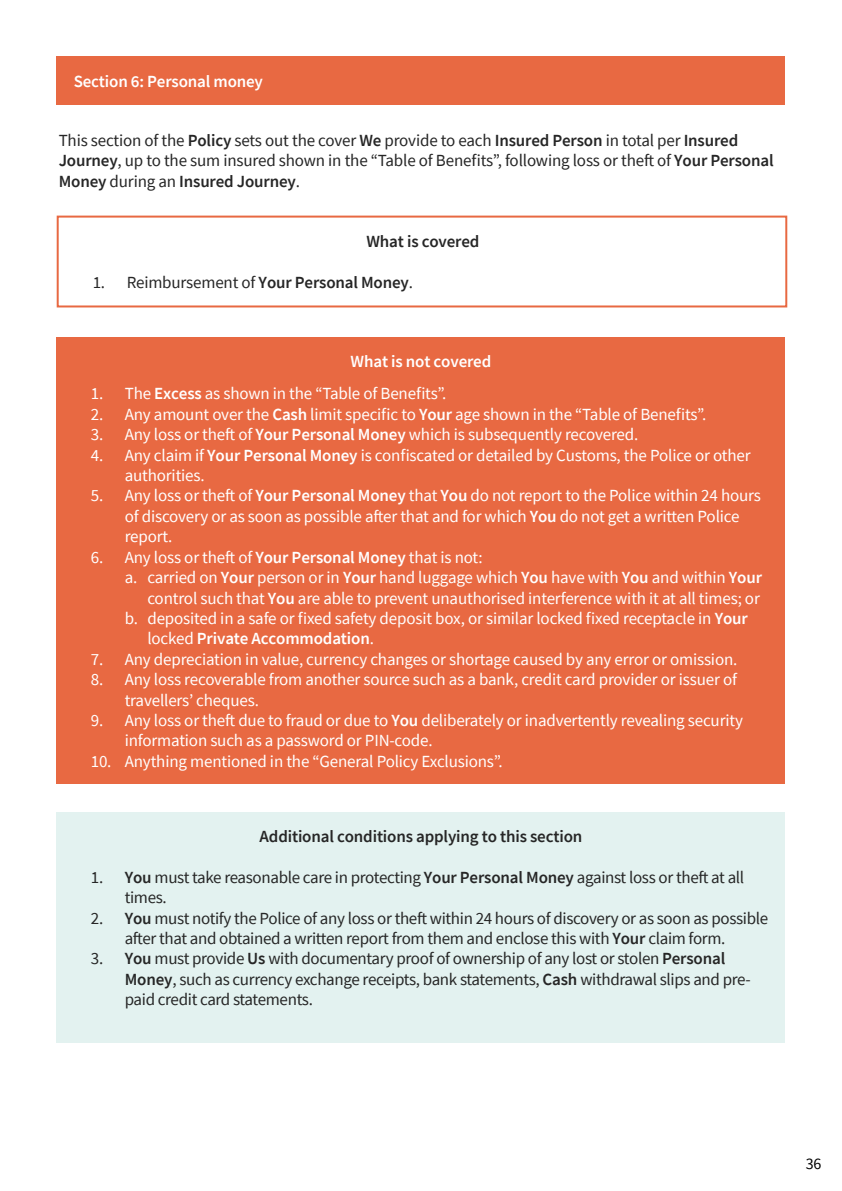
<style>
.page{position:relative;width:842px;height:1191px;background:#fff}
.page>*{position:absolute;margin:0;border:0;box-sizing:border-box;transform-origin:0 0}
.t1{font:17px/20.4px "Source Sans Pro";letter-spacing:-.01em;color:#fff}
.t2{font:17px/20.4px "Source Sans Pro";letter-spacing:-.02em;color:#262626}
.t3{font:600 17px "Source Sans Pro";letter-spacing:-.01em;color:#fff}
.t4{font:600 17px "Source Sans Pro";letter-spacing:-.01em;color:#262626}
.t5{font:16px "Source Sans Pro";color:#000}
.s1{font-weight:600}
.s2{font-weight:400}
</style>
<div class="page">
<div style="left:57px;top:57px;width:728px;height:48px;background:#e86942"></div>
<div style="left:57px;top:216px;width:730px;height:91px;border:2px solid #e86942"></div>
<div style="left:57px;top:337px;width:728px;height:447px;background:#e86942"></div>
<div style="left:57px;top:812px;width:728px;height:231px;background:#e3f2f0"></div>
<p class="t3" style="left:74px;top:70px;width:191px">Section 6: Personal money</p>
<p class="t2" style="left:59px;top:130px;width:716px">This section of the <span class="s1">Policy</span> sets out the cover <span class="s1">We</span> provide to each <span class="s1">Insured Person</span> in total per <span class="s1">Insured<br>Journey</span>, up to the sum insured shown in the “Table of Benefits”, following loss or theft of <span class="s1">Your Personal<br>Money</span> during an <span class="s1">Insured Journey</span>.</p>
<p class="t4" style="left:366px;top:230px;width:114px">What is covered</p>
<p class="t2" style="left:93px;top:272px;width:322px">1. Reimbursement of <span class="s1">Your Personal Money</span>.</p>
<p class="t3" style="left:351px;top:350px;width:142px">What is not covered</p>
<p class="t1" style="left:91px;top:383px;width:357px">1. The <span class="s1">Excess</span> as shown in the “Table of Benefits”.</p>
<p class="t1" style="left:91px;top:404px;width:617px">2. Any amount over the <span class="s1">Cash</span> limit specific to <span class="s1">Your</span> age shown in the “Table of Benefits”.</p>
<p class="t1" style="left:91px;top:424px;width:549px">3. Any loss or theft of <span class="s1">Your Personal Money</span> which is subsequently recovered.</p>
<p class="t1" style="left:125px;top:445px;width:627px;text-indent:-34px">4. Any claim if <span class="s1">Your Personal Money</span> is confiscated or detailed by Customs, the Police or other authorities.</p>
<p class="t1" style="left:125px;top:485px;width:638px;text-indent:-34px">5. Any loss or theft of <span class="s1">Your Personal Money</span> that <span class="s1">You</span> do not report to the Police within 24 hours of discovery or as soon as possible after that and for which <span class="s1">You</span> do not get a written Police report.</p>
<p class="t1" style="left:91px;top:547px;width:393px">6. Any loss or theft of <span class="s1">Your Personal Money</span> that is not:</p>
<p class="t1" style="left:125px;top:567px;width:639px">a. carried on <span class="s1">Your</span> person or in <span class="s1">Your</span> hand luggage which <span class="s1">You</span> have with <span class="s1">You</span> and within <span class="s1">Your</span></p>
<p class="t1" style="left:147px;top:587px;width:614px">control such that <span class="s1">You</span> are able to prevent unauthorised interference with it at all times; or</p>
<p class="t1" style="left:125px;top:608px;width:624px">b. deposited in a safe or fixed safety deposit box, or similar locked fixed receptacle in <span class="s1">Your</span></p>
<p class="t3" style="left:147px;top:627px;width:228px"><span class="s2">locked</span> Private Accommodation<span class="s2">.</span></p>
<p class="t1" style="left:91px;top:649px;width:648px">7. Any depreciation in value, currency changes or shortage caused by any error or omission.</p>
<p class="t1" style="left:125px;top:669px;width:614px;text-indent:-34px">8. Any loss recoverable from another source such as a bank, credit card provider or issuer of travellers’ cheques.</p>
<p class="t1" style="left:125px;top:710px;width:620px;text-indent:-34px">9. Any loss or theft due to fraud or due to <span class="s1">You</span> deliberately or inadvertently revealing security information such as a password or PIN-code.</p>
<p class="t1" style="left:91px;top:751px;width:414px">10. Anything mentioned in the “General Policy Exclusions”.</p>
<p class="t4" style="left:260px;top:825px;width:324px">Additional conditions applying to this section</p>
<p class="t2" style="left:125px;top:866px;width:621px;text-indent:-34px">1. <span class="s1">You</span> must take reasonable care in protecting <span class="s1">Your Personal Money</span> against loss or theft at all times.</p>
<p class="t2" style="left:91px;top:907px;width:679px;text-align:center">2. <span class="s1">You</span> must notify the Police of any loss or theft within 24 hours of discovery or as soon as possible after that and obtained a written report from them and enclose this with <span class="s1">Your</span> claim form.</p>
<p class="t2" style="left:125px;top:948px;width:627px;text-indent:-34px">3. <span class="s1">You</span> must provide <span class="s1">Us</span> with documentary proof of ownership of any lost or stolen <span class="s1">Personal<br>Money</span>, such as currency exchange receipts, bank statements, <span class="s1">Cash</span> withdrawal slips and pre&shy;paid credit card statements.</p>
<p class="t5" style="left:806px;top:1153px;width:17px">36</p>
</div>
